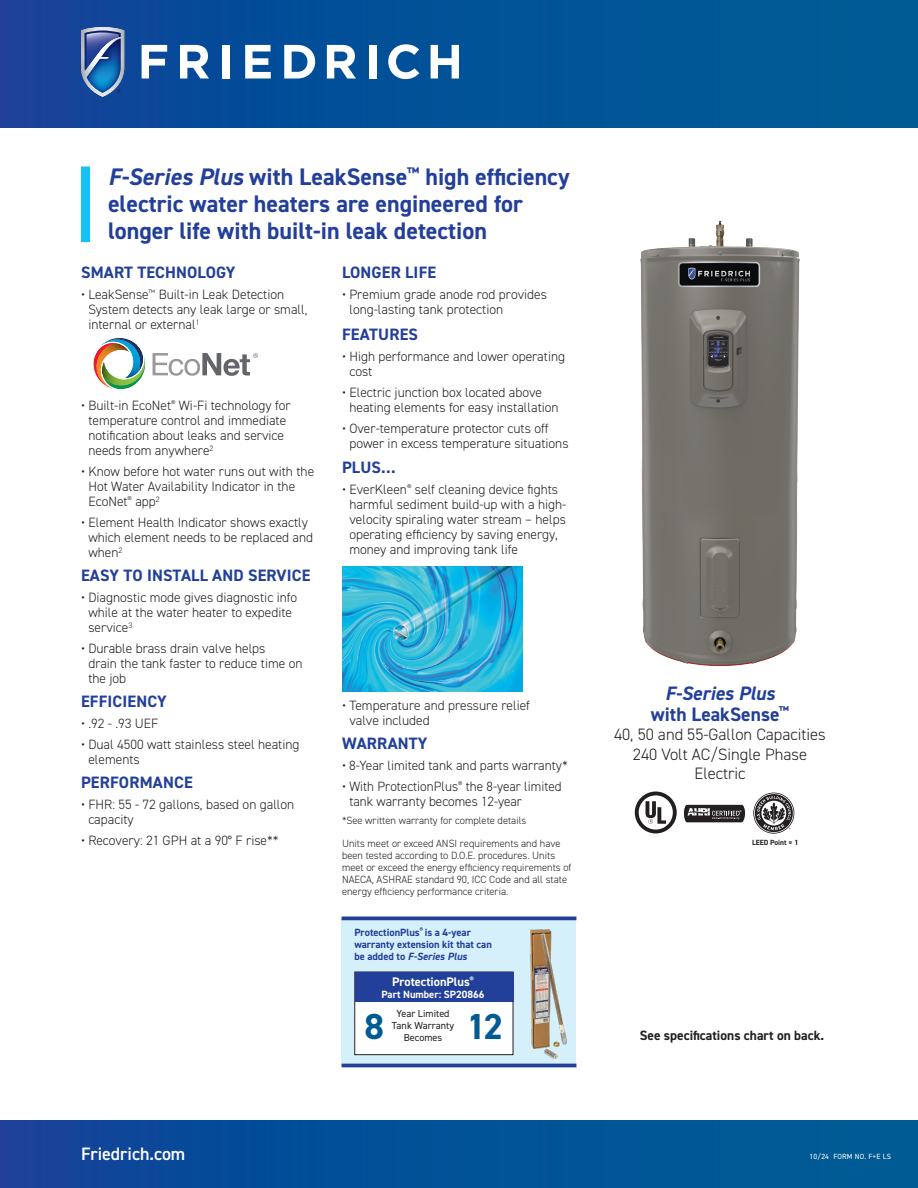
<style>
.page{position:relative;width:918px;height:1188px;background:#fff}
.page>*{position:absolute;margin:0;border:0;box-sizing:border-box;transform-origin:0 0}
.t1{font:700 36.15px "DIN2014";color:#005a93}
.t2{font:700 24px/27px "DIN2014";color:#223f99}
.t3{font:700 19.5px "DIN2014";color:#223f99}
.t4{font:italic 700 19.5px "DIN2014";color:#223f99}
.t5{font:600 18px "DIN2014";color:#fff}
.t6{font:700 16.5px "DIN2014";letter-spacing:.01em;color:#223f99}
.t7{font:300 16.5px "DIN2014";color:#231f20}
.t8{font:300 13.5px/15px "DIN2014";color:#231f20}
.t9{font:700 13.5px "DIN2014";color:#231f20}
.t10{font:700 12.45px "DIN2014";color:#fff}
.t11{font:300 10.5px/12px "DIN2014";color:#231f20}
.t12{font:700 10.5px/12px "DIN2014";color:#223f99}
.t13{font:700 10.5px "DIN2014";color:#fff}
.t14{font:10.2px "DIN2014";color:#231f20}
.t15{font:7.5px "DIN2014";letter-spacing:.025em;color:#fff}
.t16{font:700 7.5px "DIN2014";color:#231f20}
.s1{font-style:italic}
</style>
<div class="page">
<img style="left:640px;top:220px;width:160px;height:447px">
<svg style="left:635px;top:792px;width:42px;height:41px"></svg>
<svg style="left:753px;top:793px;width:41px;height:41px"></svg>
<svg style="left:683px;top:804px;width:63px;height:19px"></svg>
<svg style="left:93px;top:337px;width:53px;height:53px"></svg>
<svg style="left:153px;top:353px;width:105px;height:23px"></svg>
<img style="left:342px;top:566px;width:180px;height:126px">
<div style="left:342px;top:919px;width:234px;height:147px;background:#d6f0fb"></div>
<div style="left:355px;top:972px;width:158px;height:83px;background:#fff"></div>
<div style="left:354px;top:972px;width:159px;height:83px;border:1px solid #231f20"></div>
<div style="left:355px;top:972px;width:158px;height:30px;background:#223f99"></div>
<img style="left:531px;top:929px;width:36px;height:130px">
<hr style="left:342px;top:917px;width:234px;height:3px;background:#223f99">
<hr style="left:342px;top:1064px;width:234px;height:3px;background:#223f99">
<svg style="left:0;top:1120px;width:918px;height:68px;background:#045097"></svg>
<svg style="left:0;top:0;width:918px;height:127px;background:#045197"></svg>
<svg style="left:142px;top:45px;width:25px;height:33px"></svg>
<svg style="left:180px;top:45px;width:29px;height:34px"></svg>
<div style="left:222px;top:45px;width:7px;height:34px;background:#fff"></div>
<svg style="left:245px;top:45px;width:26px;height:33px"></svg>
<svg style="left:284px;top:45px;width:31px;height:33px"></svg>
<svg style="left:327px;top:45px;width:29px;height:34px"></svg>
<div style="left:369px;top:45px;width:7px;height:34px;background:#fff"></div>
<svg style="left:388px;top:44px;width:31px;height:35px"></svg>
<svg style="left:431px;top:45px;width:28px;height:33px"></svg>
<svg style="left:81px;top:27px;width:43px;height:70px;background:#527ab0"></svg>
<div style="left:81px;top:166px;width:9px;height:76px;background:#15c0f2"></div>
<p class="t2" style="left:108px;top:163px;width:463px"><span class="s1">F-Series Plus</span> with LeakSense<sup>™</sup> high efficiency electric water heaters are engineered for longer life with built-in leak detection</p>
<p class="t6" style="left:81px;top:262px;width:156px">SMART TECHNOLOGY</p>
<p class="t8" style="left:88px;top:287px;width:221px;text-indent:-7px">• LeakSense<sup>™</sup> Built-in Leak Detection<br>System detects any leak large or small, internal or external<sup>1</sup></p>
<p class="t8" style="left:88px;top:398px;width:204px;text-indent:-7px">• Built-in EcoNet<sup>®</sup> Wi-Fi technology for temperature control and immediate notification about leaks and service needs from anywhere<sup>2</sup></p>
<p class="t8" style="left:88px;top:464px;width:227px;text-indent:-7px">• Know before hot water runs out with the<br>Hot Water Availability Indicator in the<br>EcoNet<sup>®</sup> app<sup>2</sup></p>
<p class="t8" style="left:88px;top:515px;width:226px;text-indent:-7px">• Element Health Indicator shows exactly which element needs to be replaced and when<sup>2</sup></p>
<p class="t6" style="left:81px;top:565px;width:231px">EASY TO INSTALL AND SERVICE</p>
<p class="t8" style="left:88px;top:590px;width:210px;text-indent:-7px">• Diagnostic mode gives diagnostic info while at the water heater to expedite service<sup>3</sup></p>
<p class="t8" style="left:88px;top:641px;width:216px;text-indent:-7px">• Durable brass drain valve helps<br>drain the tank faster to reduce time on the job</p>
<p class="t6" style="left:81px;top:691px;width:87px">EFFICIENCY</p>
<p class="t8" style="left:81px;top:716px;width:79px">• .92 - .93 UEF</p>
<p class="t8" style="left:88px;top:737px;width:213px;text-indent:-7px">• Dual 4500 watt stainless steel heating elements</p>
<p class="t6" style="left:81px;top:772px;width:113px">PERFORMANCE</p>
<p class="t8" style="left:88px;top:797px;width:207px;text-indent:-7px">• FHR: 55 - 72 gallons, based on gallon capacity</p>
<p class="t8" style="left:81px;top:833px;width:199px">• Recovery: 21 GPH at a 90° F rise**</p>
<p class="t6" style="left:342px;top:262px;width:96px">LONGER LIFE</p>
<p class="t8" style="left:349px;top:287px;width:199px;text-indent:-7px">• Premium grade anode rod provides long-lasting tank protection</p>
<p class="t6" style="left:342px;top:323px;width:78px">FEATURES</p>
<p class="t8" style="left:349px;top:349px;width:217px;text-indent:-7px">• High performance and lower operating cost</p>
<p class="t8" style="left:349px;top:385px;width:211px;text-indent:-7px">• Electric junction box located above heating elements for easy installation</p>
<p class="t8" style="left:349px;top:421px;width:221px;text-indent:-7px">• Over-temperature protector cuts off power in excess temperature situations</p>
<p class="t6" style="left:342px;top:457px;width:55px">PLUS…</p>
<p class="t8" style="left:349px;top:482px;width:219px;text-indent:-7px">• EverKleen<sup>®</sup> self cleaning device fights harmful sediment build-up with a high&shy;velocity spiraling water stream – helps operating efficiency by saving energy, money and improving tank life</p>
<p class="t8" style="left:349px;top:698px;width:182px;text-indent:-7px">• Temperature and pressure relief valve included</p>
<p class="t6" style="left:342px;top:733px;width:87px">WARRANTY</p>
<p class="t8" style="left:342px;top:758px;width:227px">• 8-Year limited tank and parts warranty*</p>
<p class="t8" style="left:349px;top:779px;width:214px;text-indent:-7px">• With ProtectionPlus<sup>®</sup> the 8-year limited tank warranty becomes 12-year</p>
<p class="t11" style="left:342px;top:815px;width:186px">*See written warranty for complete details</p>
<p class="t11" style="left:342px;top:837px;width:231px">Units meet or exceed ANSI requirements and have been tested according to D.O.E. procedures. Units meet or exceed the energy efficiency requirements of NAECA, ASHRAE standard 90, ICC Code and all state energy efficiency performance criteria.</p>
<p class="t12" style="left:354px;top:926px;width:139px">ProtectionPlus<sup>®</sup> is a 4-year warranty extension kit that can be added to <span class="s1">F-Series Plus</span></p>
<p class="t10" style="left:392px;top:973px;width:83px">ProtectionPlus<sup>®</sup></p>
<p class="t13" style="left:382px;top:987px;width:104px">Part Number: SP20866</p>
<p class="t14" style="left:396px;top:1008px;width:55px">Year Limited</p>
<p class="t14" style="left:392px;top:1020px;width:64px">Tank Warranty</p>
<p class="t1" style="left:364px;top:1003px;width:21px">8</p>
<p class="t1" style="left:466px;top:1003px;width:38px">12</p>
<p class="t14" style="left:404px;top:1032px;width:40px">Becomes</p>
<p class="t4" style="left:665px;top:680px;width:111px">F-Series Plus</p>
<p class="t3" style="left:651px;top:701px;width:140px">with LeakSense<sup>™</sup></p>
<p class="t7" style="left:614px;top:725px;width:213px">40, 50 and 55-Gallon Capacities</p>
<p class="t7" style="left:633px;top:744px;width:176px">240 Volt AC/Single Phase</p>
<p class="t7" style="left:694px;top:764px;width:53px">Electric</p>
<p class="t16" style="left:752px;top:837px;width:48px">LEED Point = 1</p>
<p class="t9" style="left:640px;top:1026px;width:186px">See specifications chart on back.</p>
<p class="t5" style="left:81px;top:1142px;width:106px">Friedrich.com</p>
<p class="t15" style="left:810px;top:1152px;width:83px">10/24 FORM NO. F+E LS</p>
</div>
